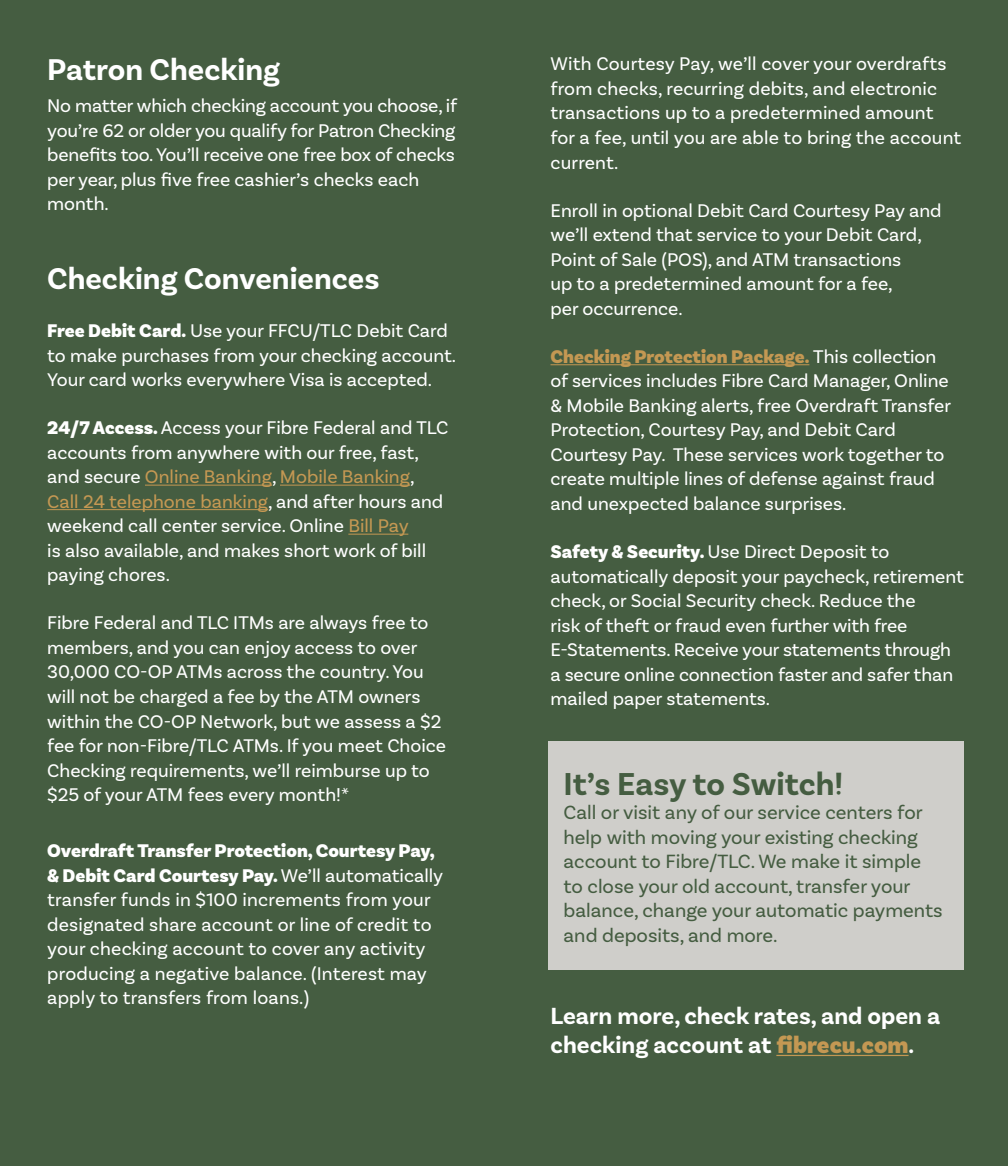
<style>
.page{position:relative;width:1008px;height:1166px;background:#455d41}
.page>*{position:absolute;margin:0;border:0;box-sizing:border-box;transform-origin:0 0}
.t1{font:700 33.25px "Basic Sans";color:#455d41}
.t2{font:700 31.5px "Basic Sans";color:#fff}
.t3{font:700 24.5px/29.4px "Basic Sans";color:#fff}
.t4{font:20.12px/24.5px "Basic Sans";color:#455d41}
.t5{font:19.25px/24.5px "Basic Sans";color:#fff}
.s1{font-weight:900}
.s2{color:#c49853}
.s3{font-weight:900;color:#c49853}
</style>
<div class="page">
<hr style="left:145px;top:484px;width:127px;height:1px;background:#c49853">
<hr style="left:280px;top:484px;width:130px;height:1px;background:#c49853">
<hr style="left:47px;top:509px;width:221px;height:1px;background:#c49853">
<hr style="left:348px;top:533px;width:60px;height:1px;background:#c49853">
<hr style="left:551px;top:364px;width:258px;height:1px;background:#c49853">
<div style="left:548px;top:742px;width:416px;height:228px;background:#cfceca"></div>
<hr style="left:776px;top:1054px;width:133px;height:2px;background:#c49853">
<h2 class="t2" style="left:47px;top:50px;width:234px">Patron Checking</h2>
<p class="t5" style="left:47px;top:93px;width:411px">No matter which checking account you choose, if you’re 62 or older you qualify for Patron Checking benefits too. You’ll receive one free box of checks per year, plus five free cashier’s checks each month.</p>
<h2 class="t2" style="left:47px;top:259px;width:334px">Checking Conveniences</h2>
<p class="t5" style="left:47px;top:318px;width:410px"><span class="s1">Free Debit Card.</span> Use your FFCU/TLC Debit Card to make purchases from your checking account.<br>Your card works everywhere Visa is accepted.</p>
<p class="t5" style="left:47px;top:415px;width:403px"><span class="s1">24/7 Access.</span> Access your Fibre Federal and TLC accounts from anywhere with our free, fast, and secure <span class="s2">Online Banking</span>, <span class="s2">Mobile Banking</span>, <span class="s2">Call 24 telephone banking</span>, and after hours and weekend call center service. Online <span class="s2">Bill Pay<br></span>is also available, and makes short work of bill paying chores.</p>
<p class="t5" style="left:47px;top:610px;width:400px">Fibre Federal and TLC ITMs are always free to members, and you can enjoy access to over 30,000 CO-OP ATMs across the country. You will not be charged a fee by the ATM owners within the CO-OP Network, but we assess a $2 fee for non-Fibre/TLC ATMs. If you meet Choice Checking requirements, we’ll reimburse up to $25 of your ATM fees every month!*</p>
<p class="t5" style="left:47px;top:838px;width:397px"><span class="s1">Overdraft Transfer Protection, Courtesy Pay, &amp; Debit Card Courtesy Pay.</span> We’ll automatically transfer funds in $100 increments from your designated share account or line of credit to your checking account to cover any activity producing a negative balance. (Interest may apply to transfers from loans.)</p>
<p class="t5" style="left:551px;top:52px;width:412px">With Courtesy Pay, we’ll cover your overdrafts from checks, recurring debits, and electronic transactions up to a predetermined amount for a fee, until you are able to bring the account current.</p>
<p class="t5" style="left:551px;top:198px;width:393px">Enroll in optional Debit Card Courtesy Pay and we’ll extend that service to your Debit Card, Point of Sale (POS), and ATM transactions<br>up to a predetermined amount for a fee,<br>per occurrence.</p>
<p class="t5" style="left:551px;top:344px;width:402px"><span class="s3">Checking Protection Package.</span> This collection of services includes Fibre Card Manager, Online &amp; Mobile Banking alerts, free Overdraft Transfer Protection, Courtesy Pay, and Debit Card Courtesy Pay. These services work together to create multiple lines of defense against fraud and unexpected balance surprises.</p>
<p class="t5" style="left:551px;top:539px;width:415px"><span class="s1">Safety &amp; Security.</span> Use Direct Deposit to automatically deposit your paycheck, retirement check, or Social Security check. Reduce the<br>risk of theft or fraud even further with free E-Statements. Receive your statements through a secure online connection faster and safer than mailed paper statements.</p>
<h1 class="t1" style="left:564px;top:763px;width:281px">It’s Easy to Switch!</h1>
<p class="t4" style="left:564px;top:800px;width:381px">Call or visit any of our service centers for help with moving your existing checking account to Fibre/TLC. We make it simple to close your old account, transfer your balance, change your automatic payments and deposits, and more.</p>
<p class="t3" style="left:551px;top:1001px;width:391px">Learn more, check rates, and open a checking account at <span class="s3">fibrecu.com</span>.</p>
</div>
